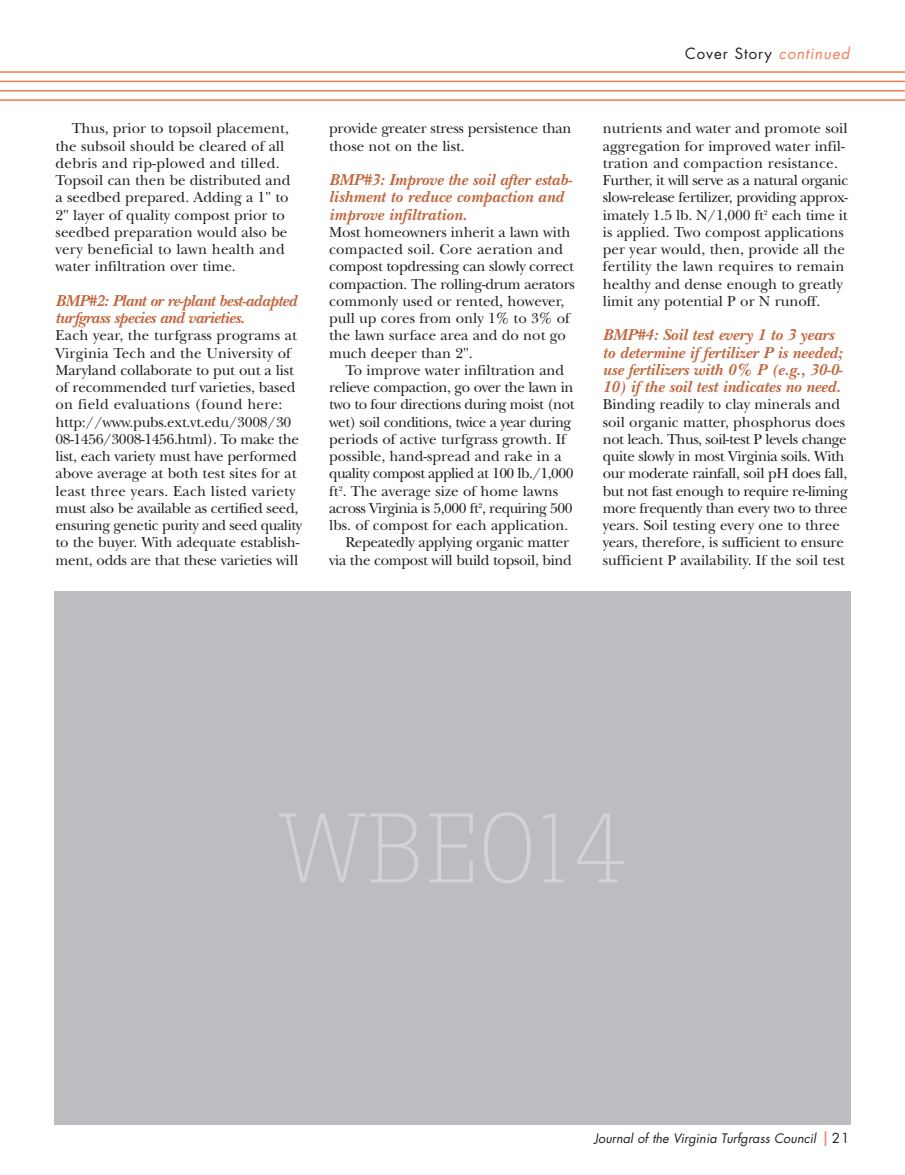
<style>
.page{position:relative;width:905px;height:1175px;background:#fff}
.page>*{position:absolute;margin:0;border:0;box-sizing:border-box;transform-origin:0 0}
.t1{font:300 97.5px "Boton";color:#d1d3d4}
.t2{font:italic 700 16.5px/17.2px "New Baskerville";color:#c1663e}
.t3{font:italic 700 16.5px/17.2px "New Baskerville";letter-spacing:-.025em;color:#c1663e}
.t4{font:15px/17.2px "New Baskerville";color:#231f20}
.t5{font:15px "New Baskerville";letter-spacing:-.035em;color:#231f20}
.t6{font:15px "New Baskerville";letter-spacing:-.03em;color:#231f20}
.t7{font:15px "New Baskerville";letter-spacing:-.02em;color:#231f20}
.t8{font:15px "New Baskerville";letter-spacing:-.025em;color:#231f20}
.t9{font:15px "Futura";letter-spacing:.06em;color:#231f20}
.t10{font:italic 12.75px "Futura";color:#231f20}
.s1{font-style:italic;color:#f47a51}
.s2{font-style:normal;font-size:18px;color:#f47a51}
.s3{font-style:normal;font-size:13.5px}
</style>
<div class="page">
<hr style="left:0;top:71px;width:904px;height:2px;background:#f47a51">
<hr style="left:0;top:81px;width:904px;height:1px;background:#f47a51">
<hr style="left:0;top:90px;width:904px;height:1px;background:#f47a51">
<hr style="left:0;top:99px;width:904px;height:2px;background:#f47a51">
<div style="left:54px;top:591px;width:796px;height:533px;background:#bbbdc0"></div>
<p class="t4" style="left:55px;top:122px;width:236px;text-indent:16px">Thus, prior to topsoil placement, the subsoil should be cleared of all debris and rip-plowed and tilled.<br>Topsoil can then be distributed and a seedbed prepared. Adding a 1" to 2" layer of quality compost prior to seedbed preparation would also be very beneficial to lawn health and water infiltration over time.</p>
<p class="t3" style="left:55px;top:294px;width:243px">BMP#2: Plant or re-plant best-adapted turfgrass species and varieties.</p>
<p class="t4" style="left:55px;top:329px;width:248px">Each year, the turfgrass programs at Virginia Tech and the University of Maryland collaborate to put out a list of recommended turf varieties, based on field evaluations (found here: http://www.pubs.ext.vt.edu/3008/30<br>08-1456/3008-1456.html). To make the list, each variety must have performed above average at both test sites for at least three years. Each listed variety must also be available as certified seed, ensuring genetic purity and seed quality to the buyer. With adequate establish&shy;ment, odds are that these varieties will</p>
<p class="t4" style="left:329px;top:122px;width:244px">provide greater stress persistence than those not on the list.</p>
<p class="t2" style="left:329px;top:173px;width:245px">BMP#3: Improve the soil after estab&shy;lishment to reduce compaction and improve infiltration.</p>
<p class="t4" style="left:329px;top:225px;width:247px">Most homeowners inherit a lawn with compacted soil. Core aeration and compost topdressing can slowly correct compaction. The rolling-drum aerators commonly used or rented, however, pull up cores from only 1% to 3% of the lawn surface area and do not go much deeper than 2".</p>
<p class="t4" style="left:345px;top:363px;width:220px">To improve water infiltration and</p>
<p class="t8" style="left:329px;top:382px;width:246px">relieve compaction, go over the lawn in</p>
<p class="t6" style="left:329px;top:399px;width:247px">two to four directions during moist (not</p>
<p class="t6" style="left:329px;top:416px;width:244px">wet) soil conditions, twice a year during</p>
<p class="t4" style="left:329px;top:432px;width:238px">periods of active turfgrass growth. If</p>
<p class="t4" style="left:329px;top:449px;width:234px">possible, hand-spread and rake in a</p>
<p class="t5" style="left:329px;top:468px;width:246px">quality compost applied at 100 lb./1,000</p>
<p class="t4" style="left:329px;top:484px;width:230px">ft<sup>2</sup>. The average size of home lawns</p>
<p class="t5" style="left:329px;top:502px;width:245px">across Virginia is 5,000 ft<sup>2</sup>, requiring 500</p>
<p class="t4" style="left:329px;top:518px;width:241px">lbs. of compost for each application.</p>
<p class="t7" style="left:345px;top:537px;width:225px">Repeatedly applying organic matter</p>
<p class="t7" style="left:329px;top:554px;width:244px">via the compost will build topsoil, bind</p>
<p class="t9" style="left:685px;top:46px;width:168px">Cover Story <span class="s1">continued</span></p>
<p class="t4" style="left:602px;top:122px;width:247px">nutrients and water and promote soil aggregation for improved water infil&shy;tration and compaction resistance.<br>Further, it will serve as a natural organic slow-release fertilizer, providing approx&shy;imately 1.5 lb. N/1,000 ft<sup>2</sup> each time it is applied. Two compost applications per year would, then, provide all the fertility the lawn requires to remain healthy and dense enough to greatly limit any potential P or N runoff.</p>
<p class="t2" style="left:602px;top:328px;width:241px">BMP#4: Soil test every 1 to 3 years to determine if fertilizer P is needed; use fertilizers with 0% P (e.g., 30-0-</p>
<p class="t2" style="left:602px;top:380px;width:239px">10) if the soil test indicates no need.</p>
<p class="t4" style="left:602px;top:398px;width:247px">Binding readily to clay minerals and soil organic matter, phosphorus does not leach. Thus, soil-test P levels change quite slowly in most Virginia soils. With our moderate rainfall, soil pH does fall, but not fast enough to require re-liming more frequently than every two to three years. Soil testing every one to three years, therefore, is sufficient to ensure sufficient P availability. If the soil test</p>
<h1 class="t1" style="left:279px;top:813px;width:349px">WBE014</h1>
<p class="t10" style="left:594px;top:1132px;width:257px">Journal of the Virginia Turfgrass Council <span class="s2">|</span> <span class="s3">2 1</span></p>
</div>
